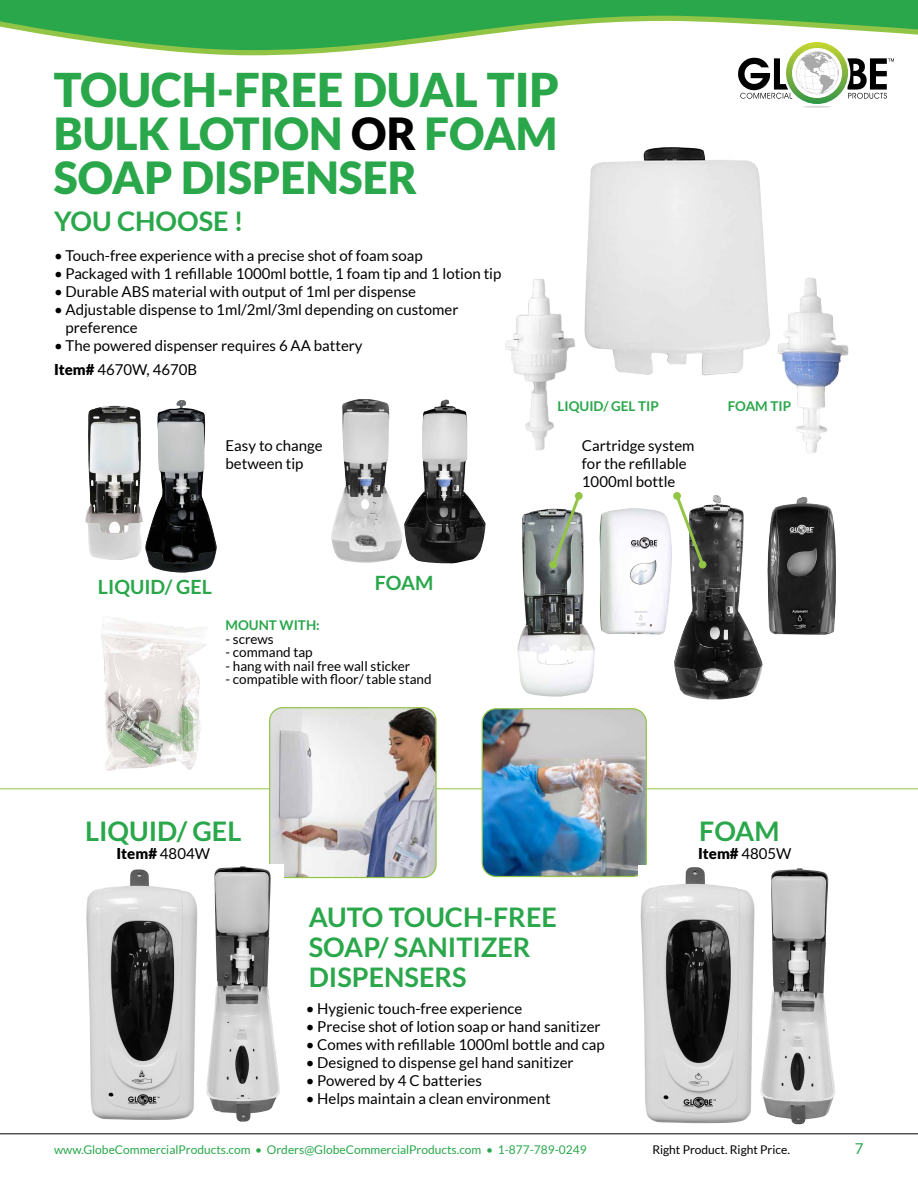
<style>
.page{position:relative;width:918px;height:1188px;background:#fff}
.page>*{position:absolute;margin:0;border:0;box-sizing:border-box;transform-origin:0 0}
.t1{font:900 46.5px "Lato";color:#29a74a}
.t2{font:900 44.25px/43.5px "Lato";color:#29a74a}
.t3{font:700 27px/30px "Lato";color:#29a74a}
.t4{font:700 19.65px "Lato";color:#29a74a}
.t5{font:15px/18px "Lato";color:#000}
.t6{font:900 15px "Lato";color:#000}
.t7{font:15px "Lato";color:#29a74a}
.t8{font:13.5px "Lato";color:#000}
.t9{font:700 13.5px "Lato";color:#29a74a}
.t10{font:12px "Lato";color:#29a74a}
.t11{font:12px "Lato";color:#000}
.s1{color:#000}
.s2{font-weight:900}
.s3{font-weight:400}
</style>
<div class="page">
<svg style="left:160px;top:50px;width:198px;height:5px"></svg>
<svg style="left:0;top:0;width:918px;height:50px;fill:#29a74a"></svg>
<hr style="left:0;top:789px;width:918px;height:1px;background:#92c446">
<img style="left:482px;top:709px;width:164px;height:167px">
<div style="left:482px;top:708px;width:165px;height:169px;border:1px solid #92c446;border-radius:14px"></div>
<img style="left:271px;top:709px;width:164px;height:167px">
<div style="left:269px;top:707px;width:168px;height:171px;border:1px solid #92c446;border-radius:13px"></div>
<svg style="left:307px;top:748px;width:5px;height:10px"></svg>
<svg style="left:738px;top:42px;width:156px;height:66px"></svg>
<hr style="left:0;top:1134px;width:918px;height:1px;background:#000">
<img style="left:584px;top:147px;width:224px;height:236px">
<img style="left:86px;top:869px;width:112px;height:251px">
<img style="left:206px;top:865px;width:77px;height:257px">
<img style="left:639px;top:865px;width:116px;height:259px">
<img style="left:760px;top:868px;width:75px;height:257px">
<img style="left:331px;top:399px;width:155px;height:165px">
<img style="left:145px;top:400px;width:72px;height:173px">
<img style="left:85px;top:406px;width:58px;height:154px">
<img style="left:101px;top:617px;width:63px;height:154px">
<img style="left:674px;top:495px;width:162px;height:205px">
<img style="left:517px;top:508px;width:155px;height:189px">
<svg style="left:549px;top:492px;width:34px;height:77px"></svg>
<div style="left:549px;top:561px;width:8px;height:8px;background:#92c446;border-radius:50%"></div>
<div style="left:575px;top:492px;width:8px;height:8px;background:#92c446;border-radius:50%"></div>
<svg style="left:673px;top:492px;width:33px;height:77px"></svg>
<div style="left:699px;top:561px;width:7px;height:8px;background:#92c446;border-radius:50%"></div>
<div style="left:673px;top:492px;width:8px;height:8px;background:#92c446;border-radius:50%"></div>
<h1 class="t1" style="left:54px;top:62px;width:507px">TOUCH-FREE DUAL TIP</h1>
<h2 class="t2" style="left:54px;top:111px;width:505px">BULK LOTION <span class="s1">OR</span> FOAM<br>SOAP DISPENSER</h2>
<h3 class="t3" style="left:54px;top:206px;width:191px">YOU CHOOSE !</h3>
<p class="t5" style="left:54px;top:246px;width:370px">• Touch-free experience with a precise shot of foam soap</p>
<p class="t5" style="left:54px;top:264px;width:449px">• Packaged with 1 refillable 1000ml bottle, 1 foam tip and 1 lotion tip</p>
<p class="t5" style="left:54px;top:282px;width:364px">• Durable ABS material with output of 1ml per dispense</p>
<p class="t5" style="left:66px;top:300px;width:394px;text-indent:-12px">• Adjustable dispense to 1ml/2ml/3ml depending on customer preference</p>
<p class="t5" style="left:54px;top:333px;width:310px;line-height:24px">• The powered dispenser requires 6 AA battery<br><span class="s2">Item#</span> 4670W, 4670B</p>
<p class="t5" style="left:226px;top:436px;width:99px">Easy to change between tip</p>
<h3 class="t4" style="left:98px;top:576px;width:115px">LIQUID/ GEL</h3>
<h3 class="t4" style="left:375px;top:571px;width:60px">FOAM</h3>
<p class="t9" style="left:226px;top:618px;width:96px">MOUNT WITH:</p>
<p class="t8" style="left:226px;top:631px;width:50px">- screws</p>
<p class="t8" style="left:226px;top:645px;width:89px">- command tap</p>
<p class="t8" style="left:226px;top:658px;width:186px">- hang with nail free wall sticker</p>
<p class="t8" style="left:226px;top:672px;width:208px">- compatible with floor/ table stand</p>
<p class="t9" style="left:558px;top:398px;width:103px">LIQUID/ GEL TIP</p>
<p class="t9" style="left:728px;top:398px;width:65px">FOAM TIP</p>
<p class="t5" style="left:582px;top:436px;width:114px">Cartridge system for the refillable<br>1000ml bottle</p>
<h3 class="t3" style="left:85px;top:816px;width:158px">LIQUID/ GEL</h3>
<h3 class="t3" style="left:699px;top:816px;width:82px">FOAM</h3>
<p class="t6" style="left:116px;top:845px;width:95px">Item# <span class="s3">4804W</span></p>
<p class="t6" style="left:698px;top:845px;width:95px">Item# <span class="s3">4805W</span></p>
<h3 class="t3" style="left:309px;top:902px;width:250px">AUTO TOUCH-FREE<br>SOAP/ SANITIZER<br>DISPENSERS</h3>
<p class="t5" style="left:306px;top:999px;width:218px">• Hygienic touch-free experience</p>
<p class="t5" style="left:306px;top:1017px;width:296px">• Precise shot of lotion soap or hand sanitizer</p>
<p class="t5" style="left:306px;top:1035px;width:301px">• Comes with refillable 1000ml bottle and cap</p>
<p class="t5" style="left:306px;top:1053px;width:269px">• Designed to dispense gel hand sanitizer</p>
<p class="t5" style="left:306px;top:1071px;width:178px">• Powered by 4 C batteries</p>
<p class="t5" style="left:306px;top:1089px;width:247px">• Helps maintain a clean environment</p>
<p class="t10" style="left:54px;top:1143px;width:534px">www.GlobeCommercialProducts.com • Orders@GlobeCommercialProducts.com • 1-877-789-0249</p>
<p class="t11" style="left:652px;top:1143px;width:139px">Right Product. Right Price.</p>
<p class="t7" style="left:855px;top:1141px;width:10px">7</p>
</div>
